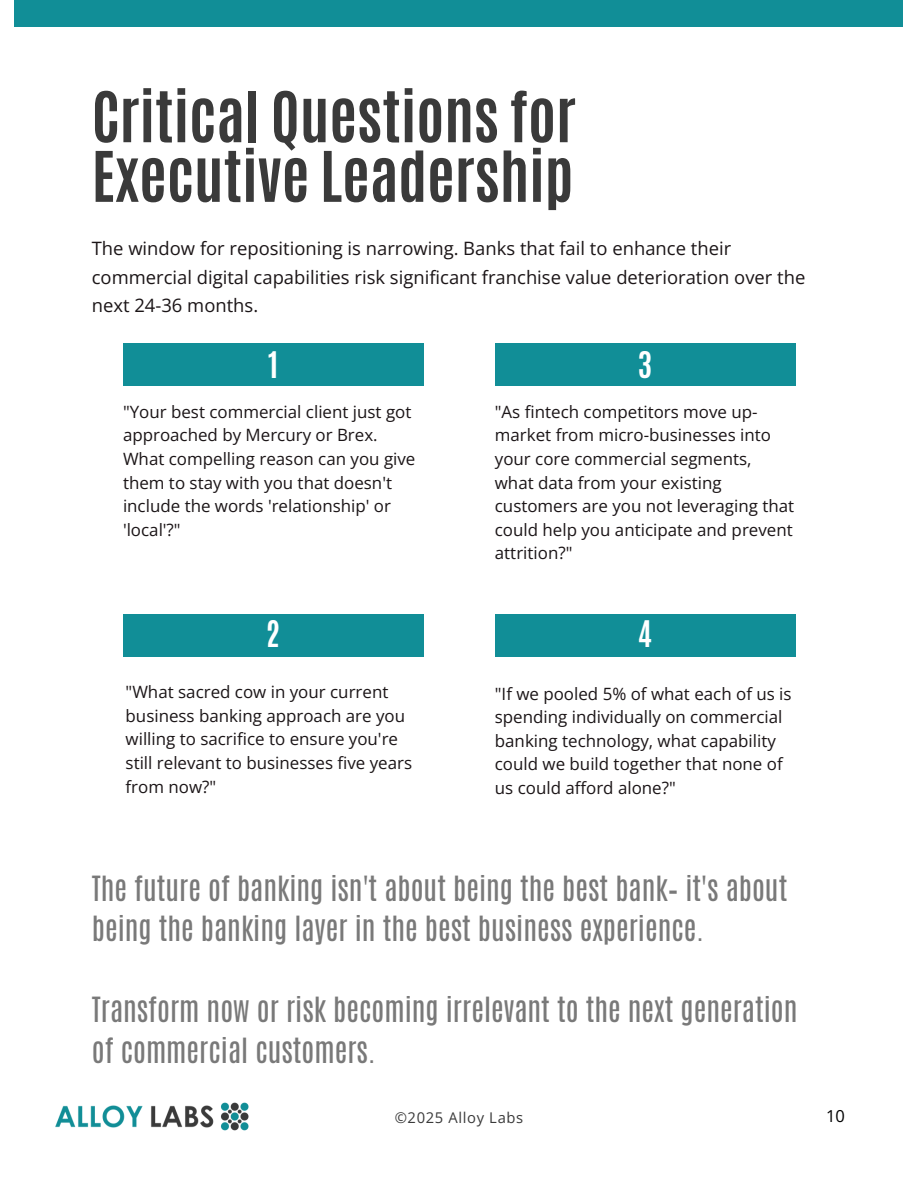
<style>
.page{position:relative;width:918px;height:1188px;background:#fff}
.page>*{position:absolute;margin:0;border:0;box-sizing:border-box;transform-origin:0 0}
.t1{font:700 59.25px/59.7px "Antonio";color:#3a3a3a}
.t2{font:700 30.6px "Antonio";color:#fff}
.t3{font:28.95px/40.5px "Antonio";color:#797979}
.t4{font:18.45px/28.2px "Open Sans";color:#1b1517}
.t5{font:16.95px/23.7px "Open Sans";color:#1b1517}
.t6{font:16.5px "Open Sans";color:#000}
.t7{font:14.85px "Open Sans";letter-spacing:.045em;color:#3a3a3a}
</style>
<div class="page">
<div style="left:123px;top:343px;width:300px;height:43px;background:#118e97"></div>
<div style="left:15px;top:0;width:888px;height:27px;background:#118e97"></div>
<div style="left:495px;top:343px;width:300px;height:43px;background:#118e97"></div>
<div style="left:123px;top:614px;width:300px;height:43px;background:#118e97"></div>
<div style="left:495px;top:614px;width:300px;height:43px;background:#118e97"></div>
<img style="left:55px;top:1102px;width:194px;height:29px">
<p class="t1" style="left:92px;top:87px;width:486px">Critical Questions for<br>Executive Leadership</p>
<h1 class="t4" style="left:92px;top:234px;width:715px">The window for repositioning is narrowing. Banks that fail to enhance their commercial digital capabilities risk significant franchise value deterioration over the next 24-36 months.</h1>
<h3 class="t2" style="left:268px;top:343px;width:12px">1</h3>
<p class="t5" style="left:123px;top:399px;width:294px">"Your best commercial client just got approached by Mercury or Brex.<br>What compelling reason can you give them to stay with you that doesn't include the words 'relationship' or 'local'?"</p>
<h3 class="t2" style="left:638px;top:343px;width:16px">3</h3>
<p class="t5" style="left:495px;top:399px;width:301px">"As fintech competitors move up&shy;market from micro-businesses into your core commercial segments, what data from your existing customers are you not leveraging that could help you anticipate and prevent attrition?"</p>
<p class="t2" style="left:266px;top:612px;width:16px">2</p>
<h3 class="t5" style="left:126px;top:680px;width:288px">"What sacred cow in your current business banking approach are you willing to sacrifice to ensure you're still relevant to businesses five years from now?"</h3>
<h3 class="t2" style="left:638px;top:612px;width:16px">4</h3>
<p class="t5" style="left:495px;top:681px;width:298px">"If we pooled 5% of what each of us is spending individually on commercial banking technology, what capability could we build together that none of us could afford alone?"</p>
<p class="t3" style="left:92px;top:868px;width:697px">The future of banking isn't about being the best bank– it's about being the banking layer in the best business experience.</p>
<p class="t3" style="left:92px;top:990px;width:707px">Transform now or risk becoming irrelevant to the next generation of commercial customers.</p>
<h3 class="t7" style="left:395px;top:1107px;width:130px">©️2025 Alloy Labs</h3>
<p class="t6" style="left:826px;top:1104px;width:20px">10</p>
</div>
